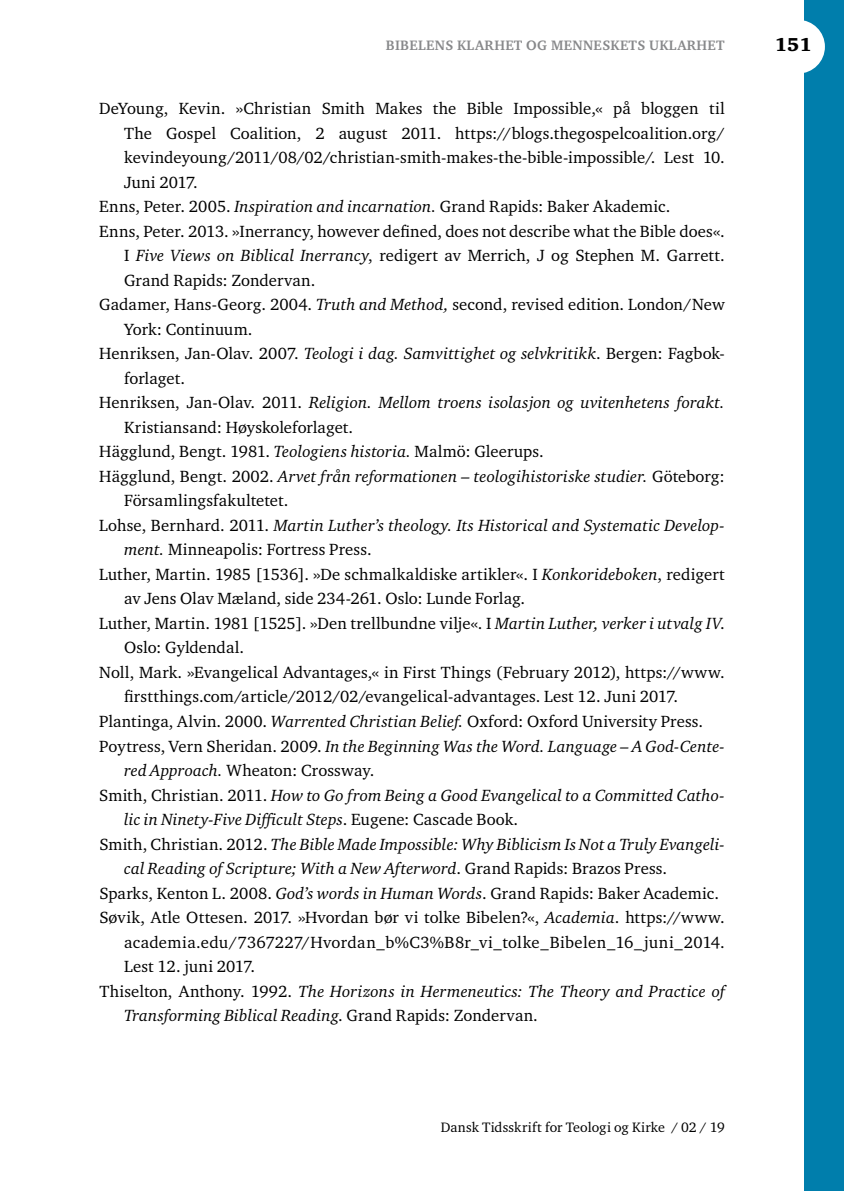
<style>
.page{position:relative;width:844px;height:1191px;background:#fff}
.page>*{position:absolute;margin:0;border:0;box-sizing:border-box;transform-origin:0 0}
.t1{font:900 19.25px "Charter ITC Std";color:#000}
.t2{font:16.62px "Charter ITC Std";letter-spacing:.005em;color:#000}
.t3{font:italic 16.62px "Charter ITC Std";letter-spacing:.01em;color:#000}
.t4{font:14px "Charter ITC Std";letter-spacing:.005em;color:#000}
.t5{font:700 14px "Charter ITC Std";letter-spacing:.025em;color:#87888a}
.s1{font-style:italic}
.s2{font-style:normal}
</style>
<div class="page">
<div style="left:804px;top:0;width:39px;height:1191px;background:#007eac"></div>
<div style="left:771px;top:20px;width:53px;height:54px;background:#fff;border-radius:50%"></div>
<p class="t5" style="left:386px;top:37px;width:340px">BIBELENS KLARHET OG MENNESKETS UKLARHET</p>
<p class="t2" style="left:99px;top:98px;width:626px">DeYoung, Kevin. »Christian Smith Makes the Bible Impossible,« på bloggen til</p>
<p class="t2" style="left:124px;top:123px;width:602px">The Gospel Coalition, 2 august 2011. https://blogs.thegospelcoalition.org/</p>
<p class="t2" style="left:124px;top:147px;width:602px">kevindeyoung/2011/08/02/christian-smith-makes-the-bible-impossible/. Lest 10.</p>
<p class="t2" style="left:124px;top:172px;width:75px">Juni 2017.</p>
<p class="t2" style="left:99px;top:196px;width:572px">Enns, Peter. 2005. <span class="s1">Inspiration and incarnation.</span> Grand Rapids: Baker Akademic.</p>
<p class="t2" style="left:99px;top:221px;width:627px">Enns, Peter. 2013. »Inerrancy, however defined, does not describe what the Bible does«.</p>
<p class="t2" style="left:124px;top:245px;width:602px">I <span class="s1">Five Views on Biblical Inerrancy</span>, redigert av Merrich, J og Stephen M. Garrett.</p>
<p class="t2" style="left:124px;top:270px;width:193px">Grand Rapids: Zondervan.</p>
<p class="t2" style="left:99px;top:294px;width:627px">Gadamer, Hans-Georg. 2004. <span class="s1">Truth and Method,</span> second, revised edition. London/New</p>
<p class="t2" style="left:124px;top:319px;width:130px">York: Continuum.</p>
<p class="t2" style="left:99px;top:343px;width:627px">Henriksen, Jan-Olav. 2007. <span class="s1">Teologi i dag. Samvittighet og selvkritikk</span>. Bergen: Fagbok-</p>
<p class="t2" style="left:124px;top:368px;width:62px">forlaget.</p>
<p class="t3" style="left:99px;top:392px;width:627px"><span class="s2">Henriksen, Jan-Olav. 2011.</span> Religion. Mellom troens isolasjon og uvitenhetens forakt.</p>
<p class="t2" style="left:124px;top:417px;width:230px">Kristiansand: Høyskoleforlaget.</p>
<p class="t2" style="left:99px;top:441px;width:446px">Hägglund, Bengt. 1981. <span class="s1">Teologiens historia.</span> Malmö: Gleerups.</p>
<p class="t3" style="left:99px;top:466px;width:627px"><span class="s2">Hägglund, Bengt. 2002.</span> Arvet från reformationen – teologihistoriske studier. <span class="s2">Göteborg:</span></p>
<p class="t2" style="left:124px;top:490px;width:166px">Församlingsfakultetet.</p>
<p class="t3" style="left:99px;top:515px;width:627px"><span class="s2">Lohse, Bernhard. 2011.</span> Martin Luther’s theology. Its Historical and Systematic Develop-</p>
<p class="t2" style="left:124px;top:539px;width:249px"><span class="s1">ment.</span> Minneapolis: Fortress Press.</p>
<p class="t2" style="left:99px;top:564px;width:627px">Luther, Martin. 1985 [1536]. »De schmalkaldiske artikler«. I <span class="s1">Konkorideboken</span>, redigert</p>
<p class="t2" style="left:124px;top:588px;width:402px">av Jens Olav Mæland, side 234-261. Oslo: Lunde Forlag.</p>
<p class="t2" style="left:99px;top:613px;width:627px">Luther, Martin. 1981 [1525]. »Den trellbundne vilje«. I <span class="s1">Martin Luther, verker i utvalg IV</span>.</p>
<p class="t2" style="left:124px;top:637px;width:121px">Oslo: Gyldendal.</p>
<p class="t2" style="left:99px;top:662px;width:627px">Noll, Mark. »Evangelical Advantages,« in First Things (February 2012), https://www.</p>
<p class="t2" style="left:124px;top:686px;width:555px">firstthings.com/article/2012/02/evangelical-advantages. Lest 12. Juni 2017.</p>
<p class="t2" style="left:99px;top:711px;width:605px">Plantinga, Alvin. 2000. <span class="s1">Warrented Christian Belief.</span> Oxford: Oxford University Press.</p>
<p class="t3" style="left:99px;top:735px;width:627px"><span class="s2">Poytress, Vern Sheridan. 2009.</span> In the Beginning Was the Word. Language – A God-Cente-</p>
<p class="t2" style="left:124px;top:760px;width:252px"><span class="s1">red Approach.</span> Wheaton: Crossway.</p>
<p class="t3" style="left:99px;top:784px;width:627px"><span class="s2">Smith, Christian. 2011.</span> How to Go from Being a Good Evangelical to a Committed Catho-</p>
<p class="t3" style="left:124px;top:809px;width:395px">lic in Ninety-Five Difficult Steps<span class="s2">. Eugene: Cascade Book.</span></p>
<p class="t3" style="left:99px;top:833px;width:627px"><span class="s2">Smith, Christian. 2012.</span> The Bible Made Impossible: Why Biblicism Is Not a Truly Evangeli-</p>
<p class="t3" style="left:124px;top:858px;width:544px">cal Reading of Scripture; With a New Afterword<span class="s2">. Grand Rapids: Brazos Press.</span></p>
<p class="t2" style="left:99px;top:882px;width:621px">Sparks, Kenton L. 2008. <span class="s1">God’s words in Human Words</span>. Grand Rapids: Baker Academic.</p>
<p class="t2" style="left:99px;top:907px;width:627px">Søvik, Atle Ottesen. 2017. »Hvordan bør vi tolke Bibelen?«, <span class="s1">Academia</span>. https://www.</p>
<p class="t2" style="left:124px;top:931px;width:602px">academia.edu/7367227/Hvordan_b%C3%B8r_vi_tolke_Bibelen_16_juni_2014.</p>
<p class="t2" style="left:124px;top:956px;width:132px">Lest 12. juni 2017.</p>
<p class="t3" style="left:99px;top:980px;width:627px"><span class="s2">Thiselton, Anthony. 1992.</span> The Horizons in Hermeneutics: The Theory and Practice of</p>
<p class="t3" style="left:124px;top:1005px;width:415px">Transforming Biblical Reading<span class="s2">. Grand Rapids: Zondervan.</span></p>
<p class="t4" style="left:440px;top:1118px;width:285px">Dansk Tidsskrift for Teologi og Kirke / 02 / 19</p>
<p class="t1" style="left:774px;top:33px;width:38px">151</p>
</div>
